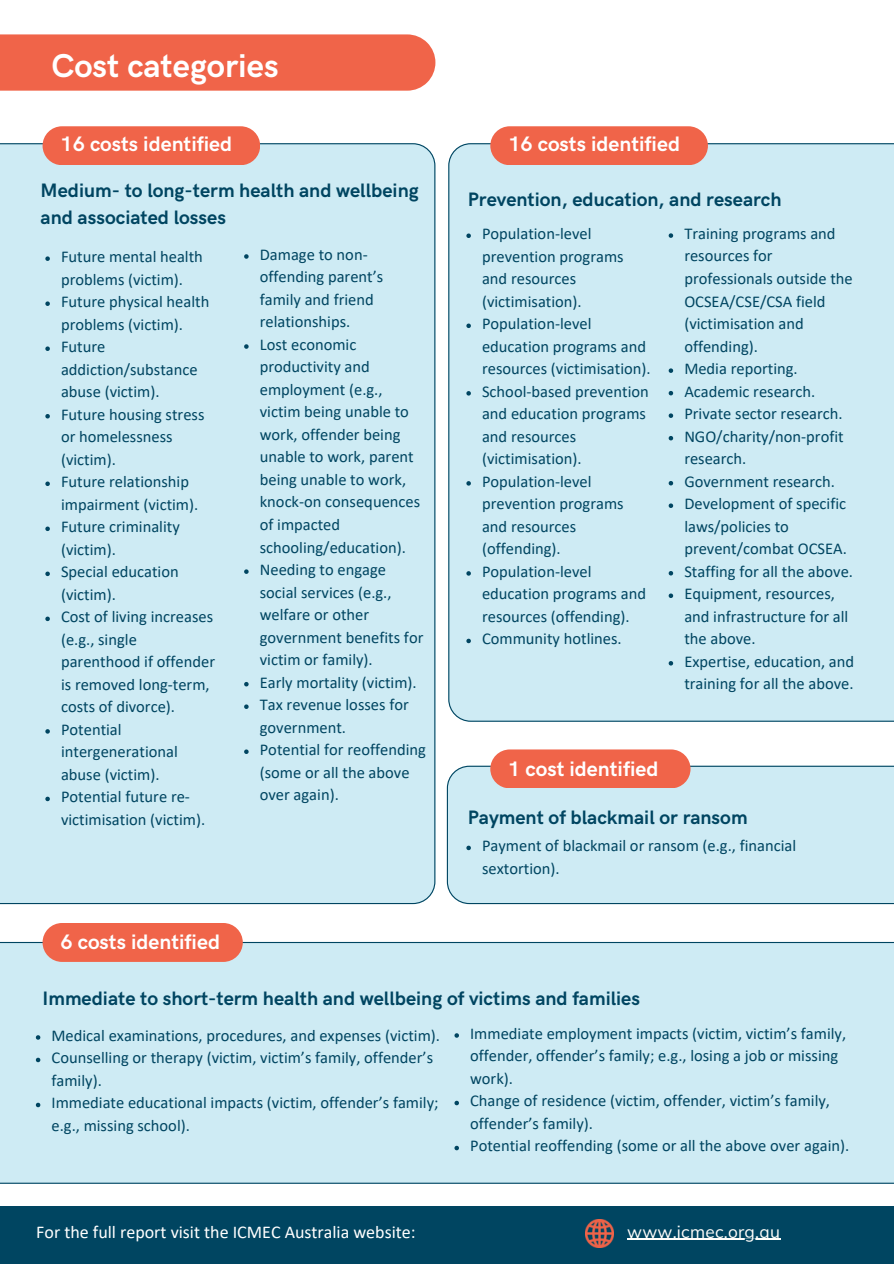
<style>
.page{position:relative;width:894px;height:1264px;background:#fff}
.page>*{position:absolute;margin:0;border:0;box-sizing:border-box;transform-origin:0 0}
.t1{font:700 33px "HK Grotesk";color:#fff}
.t2{font:700 21px "HK Grotesk";color:#fff}
.t3{font:700 19.5px/27px "HK Grotesk";color:#004561}
.t4{font:18px "Calibri";color:#fff}
.t5{font:17.25px "Mulish";letter-spacing:.015em;color:#fffefb}
.t6{font:16.5px/22.5px "Calibri";color:#004561}
</style>
<div class="page">
<div style="left:0;top:143px;width:435px;height:761px;background:#ceebf4"></div>
<svg style="left:45px;top:256px;width:5px;height:5px"></svg>
<svg style="left:45px;top:301px;width:5px;height:5px"></svg>
<svg style="left:45px;top:346px;width:5px;height:5px"></svg>
<svg style="left:45px;top:414px;width:5px;height:4px"></svg>
<svg style="left:45px;top:481px;width:5px;height:5px"></svg>
<svg style="left:45px;top:526px;width:5px;height:5px"></svg>
<svg style="left:45px;top:571px;width:5px;height:5px"></svg>
<svg style="left:45px;top:616px;width:5px;height:5px"></svg>
<svg style="left:45px;top:729px;width:5px;height:4px"></svg>
<svg style="left:45px;top:796px;width:5px;height:5px"></svg>
<div style="left:43px;top:126px;width:217px;height:39px;background:#f06449;border-radius:19px"></div>
<svg style="left:244px;top:254px;width:4px;height:5px"></svg>
<svg style="left:244px;top:344px;width:4px;height:5px"></svg>
<svg style="left:244px;top:569px;width:4px;height:5px"></svg>
<svg style="left:244px;top:682px;width:4px;height:4px"></svg>
<svg style="left:244px;top:704px;width:4px;height:5px"></svg>
<svg style="left:244px;top:749px;width:4px;height:5px"></svg>
<div style="left:0;top:941px;width:893px;height:242px;background:#ceebf4"></div>
<svg style="left:36px;top:1035px;width:4px;height:4px"></svg>
<svg style="left:36px;top:1057px;width:4px;height:5px"></svg>
<svg style="left:36px;top:1102px;width:4px;height:5px"></svg>
<svg style="left:454px;top:1033px;width:5px;height:4px"></svg>
<svg style="left:454px;top:1100px;width:5px;height:5px"></svg>
<svg style="left:454px;top:1145px;width:5px;height:5px"></svg>
<div style="left:43px;top:923px;width:200px;height:38px;background:#f06449;border-radius:19px"></div>
<div style="left:448px;top:143px;width:445px;height:578px;background:#ceebf4"></div>
<svg style="left:466px;top:233px;width:5px;height:5px"></svg>
<svg style="left:466px;top:323px;width:5px;height:5px"></svg>
<svg style="left:466px;top:391px;width:5px;height:4px"></svg>
<svg style="left:466px;top:481px;width:5px;height:4px"></svg>
<svg style="left:466px;top:571px;width:5px;height:4px"></svg>
<svg style="left:466px;top:638px;width:5px;height:5px"></svg>
<svg style="left:668px;top:233px;width:5px;height:5px"></svg>
<svg style="left:668px;top:368px;width:5px;height:5px"></svg>
<svg style="left:668px;top:391px;width:5px;height:4px"></svg>
<svg style="left:668px;top:413px;width:5px;height:5px"></svg>
<svg style="left:668px;top:436px;width:5px;height:4px"></svg>
<svg style="left:668px;top:481px;width:5px;height:4px"></svg>
<svg style="left:668px;top:503px;width:5px;height:5px"></svg>
<svg style="left:668px;top:571px;width:5px;height:4px"></svg>
<svg style="left:668px;top:593px;width:5px;height:5px"></svg>
<svg style="left:668px;top:661px;width:5px;height:4px"></svg>
<div style="left:446px;top:765px;width:447px;height:139px;background:#ceebf4"></div>
<svg style="left:466px;top:845px;width:5px;height:5px"></svg>
<div style="left:490px;top:749px;width:200px;height:39px;background:#f06449;border-radius:19px"></div>
<div style="left:0;top:1206px;width:893px;height:57px;background:#004561"></div>
<img style="left:585px;top:1219px;width:28px;height:28px">
<hr style="left:627px;top:1238px;width:153px;height:1px;background:#fffefb">
<div style="left:0;top:34px;width:435px;height:57px;background:#f06449"></div>
<div style="left:490px;top:126px;width:217px;height:39px;background:#f06449;border-radius:19px"></div>
<p class="t1" style="left:51px;top:47px;width:229px">Cost categories</p>
<p class="t2" style="left:61px;top:132px;width:173px">16 costs identified</p>
<p class="t3" style="left:41px;top:177px;width:379px">Medium- to long-term health and wellbeing and associated losses</p>
<p class="t6" style="left:260px;top:244px;width:125px">Damage to non&shy;offending parent’s family and friend relationships.</p>
<p class="t6" style="left:260px;top:334px;width:162px">Lost economic productivity and employment (e.g., victim being unable to work, offender being unable to work, parent being unable to work, knock-on consequences of impacted schooling/education).</p>
<p class="t6" style="left:260px;top:559px;width:165px">Needing to engage social services (e.g., welfare or other government benefits for victim or family).</p>
<p class="t6" style="left:260px;top:672px;width:158px">Early mortality (victim).</p>
<p class="t6" style="left:260px;top:694px;width:150px">Tax revenue losses for government.</p>
<p class="t6" style="left:260px;top:739px;width:167px">Potential for reoffending (some or all the above over again).</p>
<h1 class="t6" style="left:61px;top:247px;width:143px">Future mental health problems (victim).</h1>
<h2 class="t6" style="left:61px;top:292px;width:150px">Future physical health problems (victim).</h2>
<h2 class="t6" style="left:61px;top:337px;width:138px">Future addiction/substance abuse (victim).</h2>
<p class="t6" style="left:61px;top:404px;width:145px">Future housing stress or homelessness (victim).</p>
<p class="t6" style="left:61px;top:472px;width:139px">Future relationship impairment (victim).</p>
<p class="t6" style="left:61px;top:517px;width:120px">Future criminality (victim).</p>
<p class="t6" style="left:61px;top:562px;width:119px">Special education (victim).</p>
<p class="t6" style="left:61px;top:607px;width:155px">Cost of living increases (e.g., single parenthood if offender is removed long-term, costs of divorce).</p>
<p class="t6" style="left:61px;top:719px;width:118px">Potential intergenerational abuse (victim).</p>
<p class="t6" style="left:61px;top:787px;width:146px">Potential future re&shy;victimisation (victim).</p>
<p class="t2" style="left:61px;top:930px;width:161px">6 costs identified</p>
<p class="t2" style="left:508px;top:132px;width:173px">16 costs identified</p>
<p class="t3" style="left:467px;top:187px;width:315px">Prevention, education, and research</p>
<p class="t6" style="left:482px;top:224px;width:143px">Population-level prevention programs and resources (victimisation).</p>
<p class="t6" style="left:482px;top:314px;width:170px">Population-level education programs and resources (victimisation).</p>
<p class="t6" style="left:482px;top:381px;width:168px">School-based prevention and education programs and resources (victimisation).</p>
<p class="t6" style="left:482px;top:471px;width:143px">Population-level prevention programs and resources (offending).</p>
<p class="t6" style="left:482px;top:561px;width:165px">Population-level education programs and resources (offending).</p>
<p class="t6" style="left:482px;top:629px;width:141px">Community hotlines.</p>
<p class="t6" style="left:684px;top:223px;width:170px">Training programs and resources for professionals outside the<br>OCSEA/CSE/CSA field (victimisation and offending).</p>
<p class="t6" style="left:684px;top:358px;width:115px">Media reporting.</p>
<p class="t6" style="left:684px;top:381px;width:132px">Academic research.</p>
<p class="t6" style="left:684px;top:403px;width:160px">Private sector research.</p>
<h2 class="t6" style="left:684px;top:426px;width:161px">NGO/charity/non-profit research.</h2>
<h2 class="t6" style="left:684px;top:471px;width:152px">Government research.</h2>
<p class="t6" style="left:684px;top:493px;width:164px">Development of specific laws/policies to prevent/combat OCSEA.</p>
<h2 class="t6" style="left:684px;top:561px;width:170px">Staffing for all the above.</h2>
<h2 class="t6" style="left:684px;top:583px;width:165px">Equipment, resources, and infrastructure for all the above.</h2>
<p class="t6" style="left:684px;top:651px;width:171px">Expertise, education, and training for all the above.</p>
<p class="t2" style="left:508px;top:756px;width:152px">1 cost identified</p>
<p class="t3" style="left:467px;top:804px;width:281px">Payment of blackmail or ransom</p>
<p class="t6" style="left:482px;top:836px;width:315px">Payment of blackmail or ransom (e.g., financial sextortion).</p>
<p class="t3" style="left:43px;top:985px;width:599px">Immediate to short-term health and wellbeing of victims and families</p>
<h2 class="t6" style="left:51px;top:1025px;width:390px">Medical examinations, procedures, and expenses (victim).</h2>
<h2 class="t6" style="left:51px;top:1047px;width:383px">Counselling or therapy (victim, victim’s family, offender’s family).</h2>
<p class="t6" style="left:51px;top:1092px;width:388px">Immediate educational impacts (victim, offender’s family; e.g., missing school).</p>
<p class="t6" style="left:470px;top:1023px;width:377px">Immediate employment impacts (victim, victim’s family, offender, offender’s family; e.g., losing a job or missing work).</p>
<p class="t6" style="left:470px;top:1090px;width:361px">Change of residence (victim, offender, victim’s family, offender’s family).</p>
<p class="t6" style="left:470px;top:1135px;width:380px">Potential reoffending (some or all the above over again).</p>
<p class="t4" style="left:36px;top:1224px;width:381px">For the full report visit the ICMEC Australia website:</p>
<p class="t5" style="left:627px;top:1220px;width:154px">www.icmec.org.au</p>
</div>
